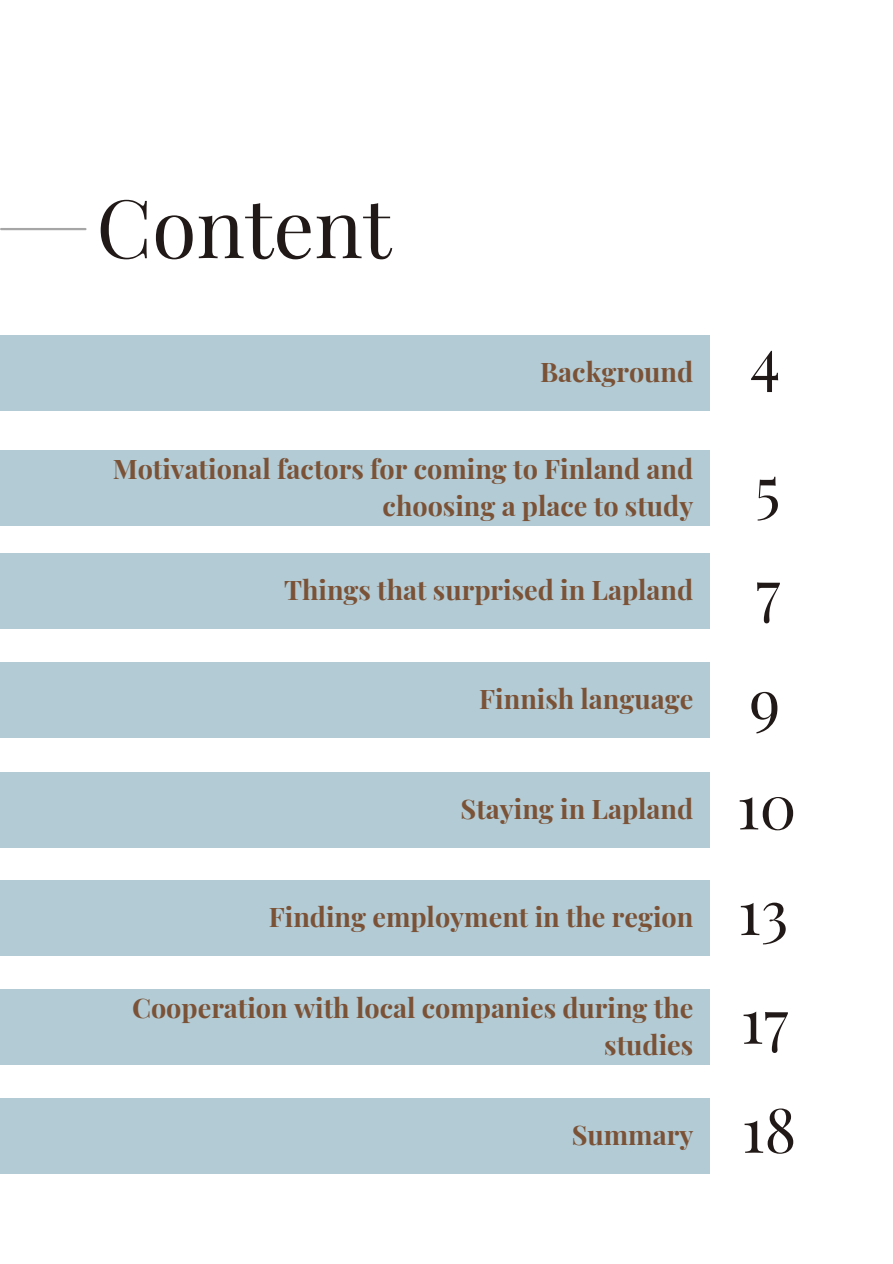
<style>
.page{position:relative;width:893px;height:1264px;background:#fff}
.page>*{position:absolute;margin:0;border:0;box-sizing:border-box;transform-origin:0 0}
.t1{font:80.85px "Playfair Display";color:#201917}
.t2{font:61.5px/107.1px "Playfair Display";color:#201917}
.t3{font:700 27px/37px "Playfair Display";color:#7b5236;text-align:right}
</style>
<div class="page">
<div style="left:0;top:335px;width:709px;height:75px;background:#b2cbd5"></div>
<div style="left:0;top:450px;width:709px;height:75px;background:#b2cbd5"></div>
<div style="left:0;top:880px;width:709px;height:75px;background:#b2cbd5"></div>
<div style="left:0;top:772px;width:709px;height:75px;background:#b2cbd5"></div>
<div style="left:0;top:662px;width:709px;height:75px;background:#b2cbd5"></div>
<div style="left:0;top:988px;width:709px;height:76px;background:#b2cbd5"></div>
<div style="left:0;top:1097px;width:709px;height:76px;background:#b2cbd5"></div>
<div style="left:0;top:553px;width:709px;height:75px;background:#b2cbd5"></div>
<hr style="left:1px;top:228px;width:84px;height:2px;background:#a6a6a6">
<h1 class="t1" style="left:96px;top:171px;width:296px">Content</h1>
<p class="t3" style="left:540px;top:352px;width:155px">Background</p>
<h2 class="t2" style="left:750px;top:304px;width:32px">4</h2>
<p class="t3" style="left:113px;top:449px;width:582px">Motivational factors for coming to Finland and choosing a place to study</p>
<p class="t3" style="left:284px;top:570px;width:411px">Things that surprised in Lapland</p>
<p class="t3" style="left:479px;top:679px;width:215px">Finnish language</p>
<p class="t3" style="left:460px;top:789px;width:234px">Staying in Lapland</p>
<p class="t3" style="left:269px;top:897px;width:426px">Finding employment in the region</p>
<p class="t3" style="left:132px;top:987px;width:562px">Cooperation with local companies during the studies</p>
<p class="t3" style="left:571px;top:1115px;width:123px">Summary</p>
<h2 class="t2" style="left:754px;top:434px;width:27px;line-height:102.8px">5<br>7</h2>
<h2 class="t2" style="left:736px;top:645px;width:61px">9<br>10<br>13<br>17<br>18</h2>
</div>
